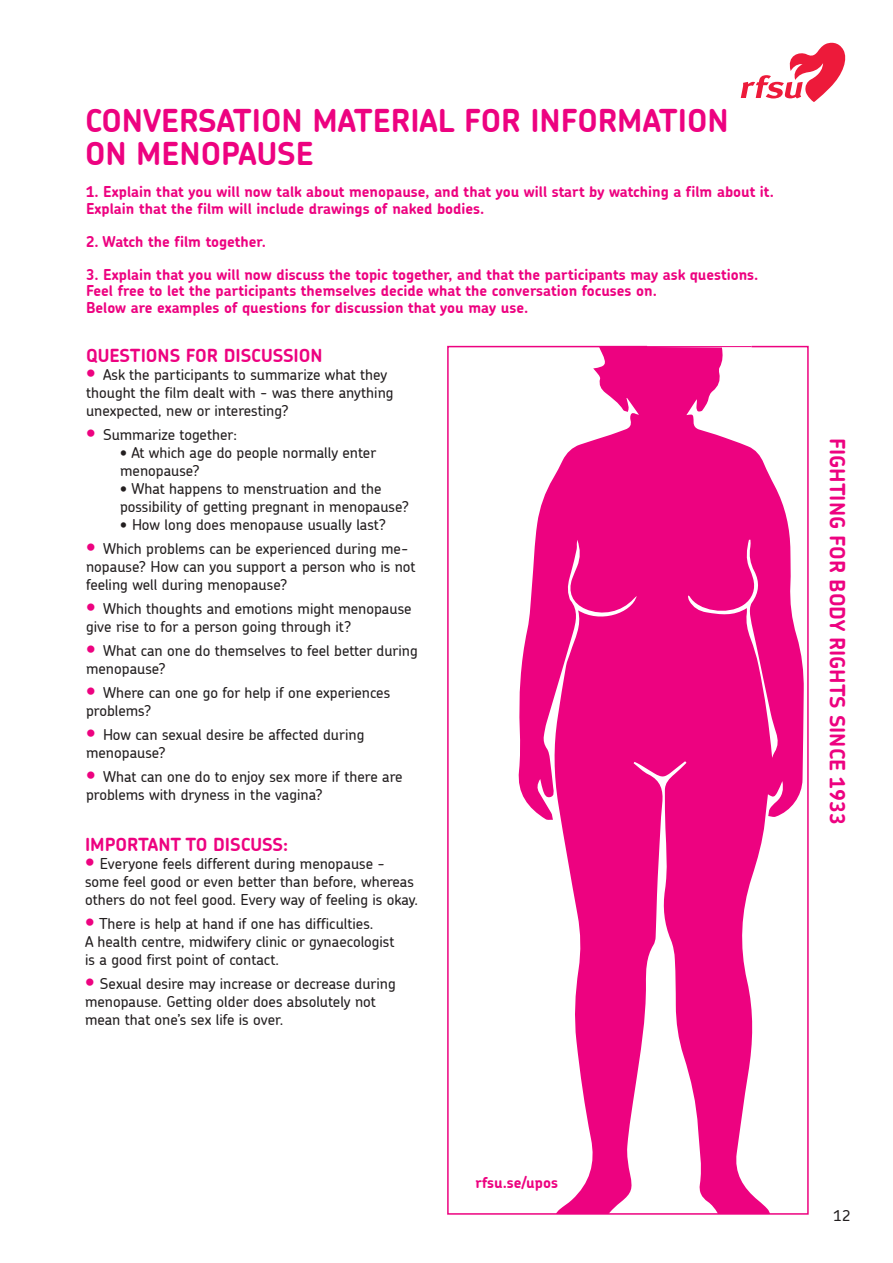
<style>
.page{position:relative;width:893px;height:1263px;background:#fff}
.page>*{position:absolute;margin:0;border:0;box-sizing:border-box;transform-origin:0 0}
.t1{font:700 31.5px/33px "Chevin";color:#ed0280}
.t2{font:700 21px "Chevin";color:#ed0280}
.t3{font:700 18px "Chevin";color:#ed0280}
.t4{font:500 15px/18px "Chevin";color:#231f20}
.t5{font:700 15px/16.5px "Chevin";color:#ed0280}
.s1{font-weight:700;font-size:21px;color:#ed0280}
</style>
<div class="page">
<svg style="left:741px;top:43px;width:104px;height:59px"></svg>
<svg style="left:447px;top:345px;width:362px;height:870px"></svg>
<hr style="left:646px;top:346px;width:106px;height:1px;background:#ed0280">
<h1 class="t1" style="left:85px;top:103px;width:645px">CONVERSATION MATERIAL FOR INFORMATION<br>ON MENOPAUSE</h1>
<p class="t5" style="left:86px;top:183px;width:689px">1. Explain that you will now talk about menopause, and that you will start by watching a film about it.<br>Explain that the film will include drawings of naked bodies.</p>
<p class="t5" style="left:86px;top:233px;width:181px">2. Watch the film together.</p>
<p class="t5" style="left:86px;top:266px;width:674px">3. Explain that you will now discuss the topic together, and that the participants may ask questions.<br>Feel free to let the participants themselves decide what the conversation focuses on.<br>Below are examples of questions for discussion that you may use.</p>
<p class="t3" style="left:86px;top:344px;width:238px">QUESTIONS FOR DISCUSSION</p>
<p class="t4" style="left:86px;top:365px;width:309px"><span class="s1">•</span> Ask the participants to summarize what they thought the film dealt with - was there anything unexpected, new or interesting?</p>
<p class="t4" style="left:86px;top:425px;width:152px"><span class="s1">•</span> Summarize together:</p>
<p class="t4" style="left:120px;top:443px;width:258px">• At which age do people normally enter menopause?</p>
<p class="t4" style="left:120px;top:479px;width:290px">• What happens to menstruation and the possibility of getting pregnant in menopause?</p>
<p class="t4" style="left:120px;top:515px;width:268px">• How long does menopause usually last?</p>
<p class="t4" style="left:86px;top:539px;width:331px"><span class="s1">•</span> Which problems can be experienced during me&shy;nopause? How can you support a person who is not feeling well during menopause?</p>
<p class="t4" style="left:86px;top:599px;width:327px"><span class="s1">•</span> Which thoughts and emotions might menopause give rise to for a person going through it?</p>
<p class="t4" style="left:86px;top:641px;width:333px"><span class="s1">•</span> What can one do themselves to feel better during menopause?</p>
<p class="t4" style="left:86px;top:683px;width:306px"><span class="s1">•</span> Where can one go for help if one experiences problems?</p>
<p class="t4" style="left:86px;top:725px;width:280px"><span class="s1">•</span> How can sexual desire be affected during menopause?</p>
<p class="t4" style="left:86px;top:767px;width:318px"><span class="s1">•</span> What can one do to enjoy sex more if there are problems with dryness in the vagina?</p>
<p class="t3" style="left:85px;top:833px;width:205px">IMPORTANT TO DISCUSS:</p>
<p class="t4" style="left:85px;top:854px;width:335px"><span class="s1">•</span> Everyone feels different during menopause - some feel good or even better than before, whereas others do not feel good. Every way of feeling is okay.</p>
<p class="t4" style="left:85px;top:914px;width:311px"><span class="s1">•</span> There is help at hand if one has difficulties.<br>A health centre, midwifery clinic or gynaecologist is a good first point of contact.</p>
<p class="t4" style="left:85px;top:974px;width:312px"><span class="s1">•</span> Sexual desire may increase or decrease during menopause. Getting older does absolutely not mean that one’s sex life is over.</p>
<h2 class="t2" style="left:851px;top:438px;width:388px;rotate:90deg">FIGHTING FOR BODY RIGHTS SINCE 1933</h2>
<p class="t5" style="left:475px;top:1173px;width:84px">rfsu.se/upos</p>
<p class="t4" style="left:834px;top:1206px;width:18px">12</p>
</div>
